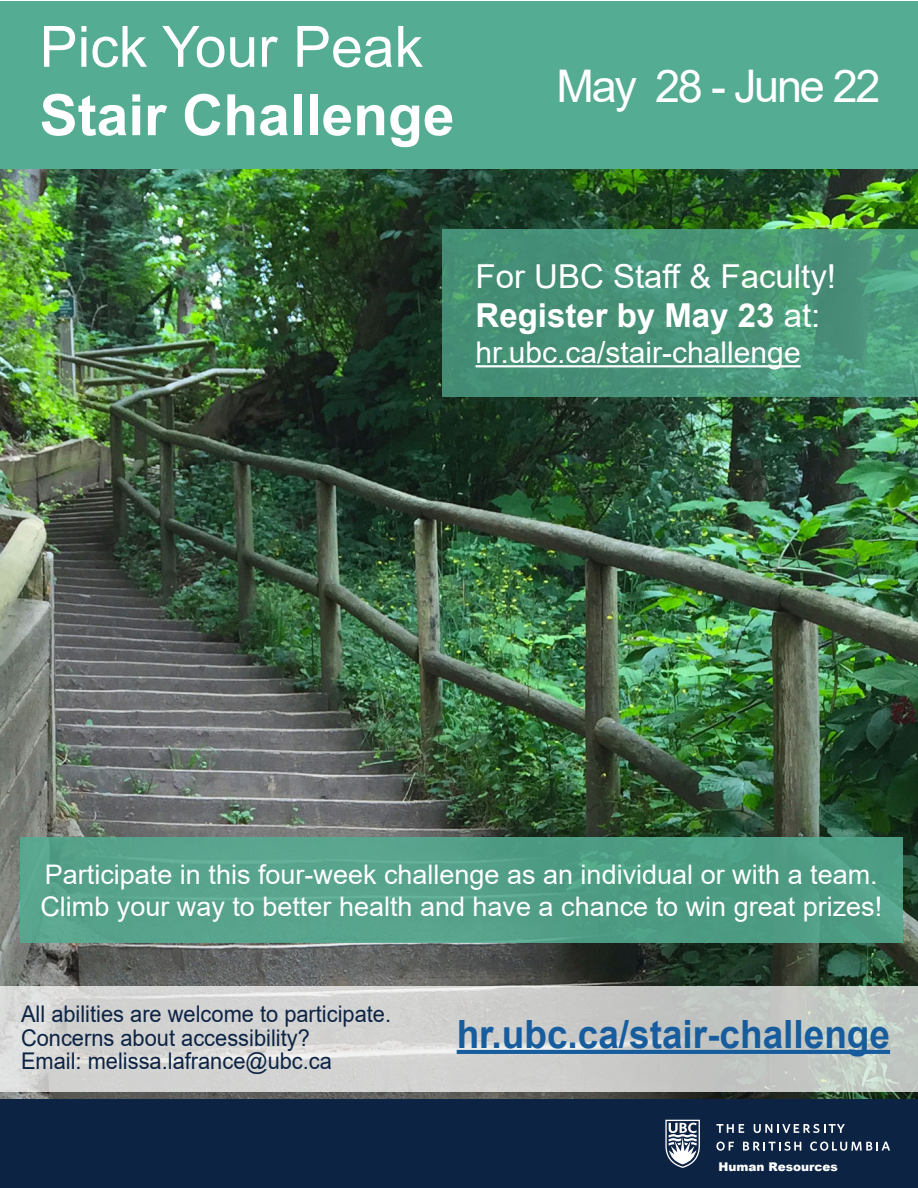
<style>
.page{position:relative;width:918px;height:1188px;background:#fff}
.page>*{position:absolute;margin:0;border:0;box-sizing:border-box;transform-origin:0 0}
.t1{font:700 57px "Arial";color:#fff}
.t2{font:57px "Arial";color:#fff}
.t3{font:45px "Arial";letter-spacing:-.05em;color:#fff}
.t4{font:700 39px "Arial";color:#175d9e;scale:.95 1}
.t5{font:33px "Arial";color:#fff}
.t6{font:700 33px "Arial";color:#fff}
.t7{font:30px "Arial";color:#fff}
.t8{font:27px/32.4px "Arial";color:#fff}
.t9{font:22.95px "Arial";color:#0c2344;scale:.95 1}
.t10{font:900 12px "Arial";color:#fff}
.s1{font-weight:400}
</style>
<div class="page">
<img style="left:0;top:169px;width:918px;height:931px">
<div style="left:20px;top:837px;width:883px;height:106px;background:#55a28a"></div>
<div style="left:0;top:1100px;width:918px;height:88px;background:#0c2344"></div>
<svg style="left:443px;top:229px;width:475px;height:168px;background:#489479"></svg>
<hr style="left:476px;top:365px;width:325px;height:2px;background:#fff">
<svg style="left:0;top:986px;width:918px;height:106px;background:#ced0ce"></svg>
<hr style="left:457px;top:1050px;width:433px;height:4px;background:#175d9e">
<div style="left:0;top:1px;width:918px;height:168px;background:#54ac92"></div>
<svg style="left:665px;top:1120px;width:35px;height:48px"></svg>
<svg style="left:716px;top:1124px;width:28px;height:9px"></svg>
<svg style="left:754px;top:1124px;width:91px;height:9px"></svg>
<svg style="left:716px;top:1142px;width:18px;height:9px"></svg>
<svg style="left:743px;top:1142px;width:58px;height:9px"></svg>
<svg style="left:810px;top:1142px;width:80px;height:9px"></svg>
<p class="t2" style="left:40px;top:7px;width:385px">Pick Your Peak</p>
<p class="t1" style="left:40px;top:75px;width:416px">Stair Challenge</p>
<p class="t3" style="left:556px;top:56px;width:326px">May 28 - June 22</p>
<p class="t5" style="left:476px;top:253px;width:362px">For UBC Staff &amp; Faculty!</p>
<p class="t6" style="left:476px;top:292px;width:346px">Register by May 23 <span class="s1">at:</span></p>
<p class="t7" style="left:476px;top:332px;width:327px">hr.ubc.ca/stair-challenge</p>
<p class="t8" style="left:40px;top:858px;width:843px">Participate in this four-week challenge as an individual or with a team.<br>Climb your way to better health and have a chance to win great prizes!</p>
<p class="t9" style="left:21px;top:998px;width:391px">All abilities are welcome to participate.</p>
<p class="t9" style="left:21px;top:1022px;width:306px">Concerns about accessibility?</p>
<p class="t9" style="left:21px;top:1045px;width:329px">Email: melissa.lafrance@ubc.ca</p>
<p class="t4" style="left:457px;top:1007px;width:458px">hr.ubc.ca/stair-challenge</p>
<p class="t10" style="left:719px;top:1158px;width:121px">Human Resources</p>
</div>
